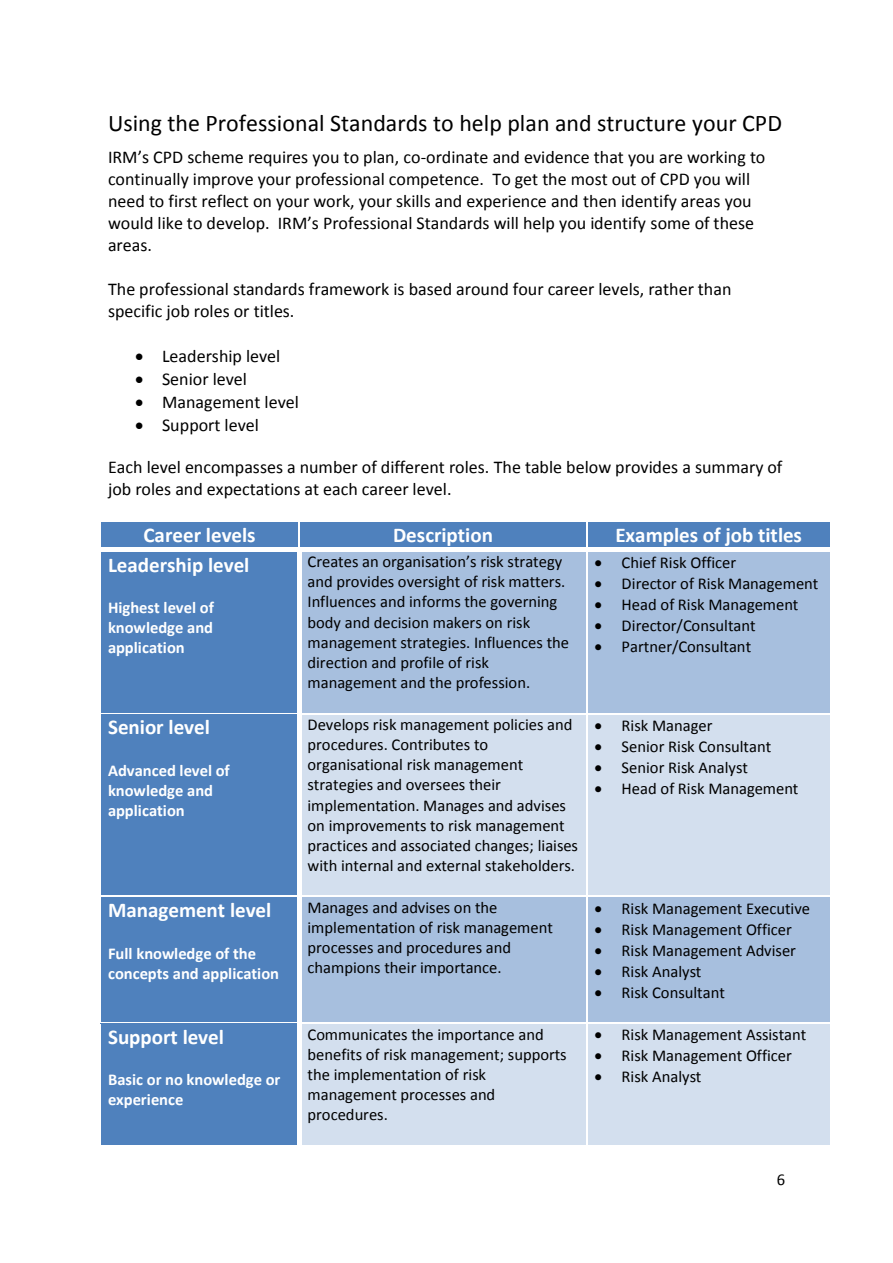
<style>
.page{position:relative;width:893px;height:1263px;background:#fff}
.page>*{position:absolute;margin:0;border:0;box-sizing:border-box;transform-origin:0 0}
.t1{font:24px "Calibri";color:#000}
.t2{font:700 21px "Calibri";color:#fff}
.t3{font:18px/21.9px "Calibri";color:#000}
.t4{font:16.5px/20.1px "Calibri";color:#000}
.t5{font:700 16.5px/20.1px "Calibri";letter-spacing:-.005em;color:#fff}
</style>
<div class="page">
<div style="left:101px;top:522px;width:198px;height:25px;background:#4f81bd"></div>
<div style="left:300px;top:522px;width:286px;height:25px;background:#4f81bd"></div>
<div style="left:587px;top:522px;width:243px;height:25px;background:#4f81bd"></div>
<div style="left:101px;top:552px;width:196px;height:161px;background:#4f81bd"></div>
<div style="left:300px;top:552px;width:286px;height:161px;background:#a7bfde"></div>
<div style="left:587px;top:552px;width:243px;height:161px;background:#a7bfde"></div>
<svg style="left:298px;top:522px;width:1px;height:25px"></svg>
<svg style="left:587px;top:522px;width:1px;height:25px"></svg>
<div style="left:297px;top:552px;width:5px;height:161px;background:#fff"></div>
<div style="left:101px;top:714px;width:196px;height:182px;background:#4f81bd"></div>
<div style="left:300px;top:714px;width:286px;height:182px;background:#d3dfee"></div>
<div style="left:587px;top:714px;width:243px;height:182px;background:#d3dfee"></div>
<div style="left:297px;top:714px;width:5px;height:182px;background:#fff"></div>
<div style="left:101px;top:897px;width:196px;height:125px;background:#4f81bd"></div>
<div style="left:300px;top:897px;width:286px;height:125px;background:#a7bfde"></div>
<div style="left:587px;top:897px;width:243px;height:125px;background:#a7bfde"></div>
<div style="left:297px;top:897px;width:5px;height:125px;background:#fff"></div>
<div style="left:101px;top:1024px;width:196px;height:121px;background:#4f81bd"></div>
<div style="left:300px;top:1024px;width:286px;height:121px;background:#d3dfee"></div>
<div style="left:587px;top:1024px;width:243px;height:121px;background:#d3dfee"></div>
<hr style="left:101px;top:1023px;width:196px;height:1px;background:#4f81bd">
<div style="left:297px;top:1024px;width:5px;height:121px;background:#fff"></div>
<h1 class="t1" style="left:108px;top:108px;width:676px">Using the Professional Standards to help plan and structure your CPD</h1>
<p class="t3" style="left:108px;top:147px;width:659px">IRM’s CPD scheme requires you to plan, co-ordinate and evidence that you are working to continually improve your professional competence. To get the most out of CPD you will need to first reflect on your work, your skills and experience and then identify areas you would like to develop. IRM’s Professional Standards will help you identify some of these areas.</p>
<p class="t3" style="left:108px;top:278px;width:625px">The professional standards framework is based around four career levels, rather than specific job roles or titles.</p>
<p class="t3" style="left:135px;top:345px;width:147px">• Leadership level</p>
<p class="t3" style="left:135px;top:368px;width:114px">• Senior level</p>
<p class="t3" style="left:135px;top:391px;width:165px">• Management level</p>
<p class="t3" style="left:135px;top:414px;width:125px">• Support level</p>
<p class="t3" style="left:108px;top:456px;width:676px">Each level encompasses a number of different roles. The table below provides a summary of job roles and expectations at each career level.</p>
<p class="t2" style="left:143px;top:521px;width:114px">Career levels</p>
<p class="t2" style="left:393px;top:521px;width:101px">Description</p>
<p class="t2" style="left:615px;top:521px;width:188px">Examples of job titles</p>
<p class="t2" style="left:108px;top:551px;width:143px">Leadership level</p>
<p class="t5" style="left:108px;top:597px;width:107px;text-align:justify">Highest level of knowledge and application</p>
<p class="t4" style="left:308px;top:552px;width:263px">Creates an organisation’s risk strategy and provides oversight of risk matters.<br>Influences and informs the governing body and decision makers on risk management strategies. Influences the direction and profile of risk management and the profession.</p>
<p class="t4" style="left:595px;top:553px;width:143px">• Chief Risk Officer</p>
<p class="t4" style="left:595px;top:574px;width:225px">• Director of Risk Management</p>
<p class="t4" style="left:595px;top:595px;width:205px">• Head of Risk Management</p>
<p class="t4" style="left:595px;top:616px;width:163px">• Director/Consultant</p>
<p class="t4" style="left:595px;top:637px;width:158px">• Partner/Consultant</p>
<p class="t2" style="left:108px;top:714px;width:104px">Senior level</p>
<p class="t5" style="left:108px;top:760px;width:123px">Advanced level of knowledge and application</p>
<p class="t2" style="left:108px;top:897px;width:165px">Management level</p>
<p class="t5" style="left:108px;top:943px;width:173px">Full knowledge of the concepts and application</p>
<p class="t2" style="left:108px;top:1024px;width:117px">Support level</p>
<p class="t5" style="left:108px;top:1070px;width:174px">Basic or no knowledge or experience</p>
<p class="t4" style="left:308px;top:714px;width:272px">Develops risk management policies and procedures. Contributes to organisational risk management strategies and oversees their implementation. Manages and advises on improvements to risk management practices and associated changes; liaises with internal and external stakeholders.</p>
<p class="t4" style="left:595px;top:715px;width:119px">• Risk Manager</p>
<p class="t4" style="left:595px;top:736px;width:178px">• Senior Risk Consultant</p>
<p class="t4" style="left:595px;top:757px;width:155px">• Senior Risk Analyst</p>
<p class="t4" style="left:595px;top:778px;width:205px">• Head of Risk Management</p>
<p class="t4" style="left:308px;top:897px;width:247px">Manages and advises on the implementation of risk management processes and procedures and champions their importance.</p>
<p class="t4" style="left:595px;top:898px;width:217px">• Risk Management Executive</p>
<p class="t4" style="left:595px;top:919px;width:199px">• Risk Management Officer</p>
<p class="t4" style="left:595px;top:940px;width:203px">• Risk Management Adviser</p>
<p class="t4" style="left:595px;top:961px;width:108px">• Risk Analyst</p>
<p class="t4" style="left:595px;top:982px;width:132px">• Risk Consultant</p>
<p class="t4" style="left:308px;top:1024px;width:261px">Communicates the importance and benefits of risk management; supports the implementation of risk management processes and procedures.</p>
<p class="t4" style="left:595px;top:1025px;width:213px">• Risk Management Assistant</p>
<p class="t4" style="left:595px;top:1046px;width:199px">• Risk Management Officer</p>
<p class="t4" style="left:595px;top:1067px;width:108px">• Risk Analyst</p>
<p class="t4" style="left:777px;top:1170px;width:10px">6</p>
</div>
